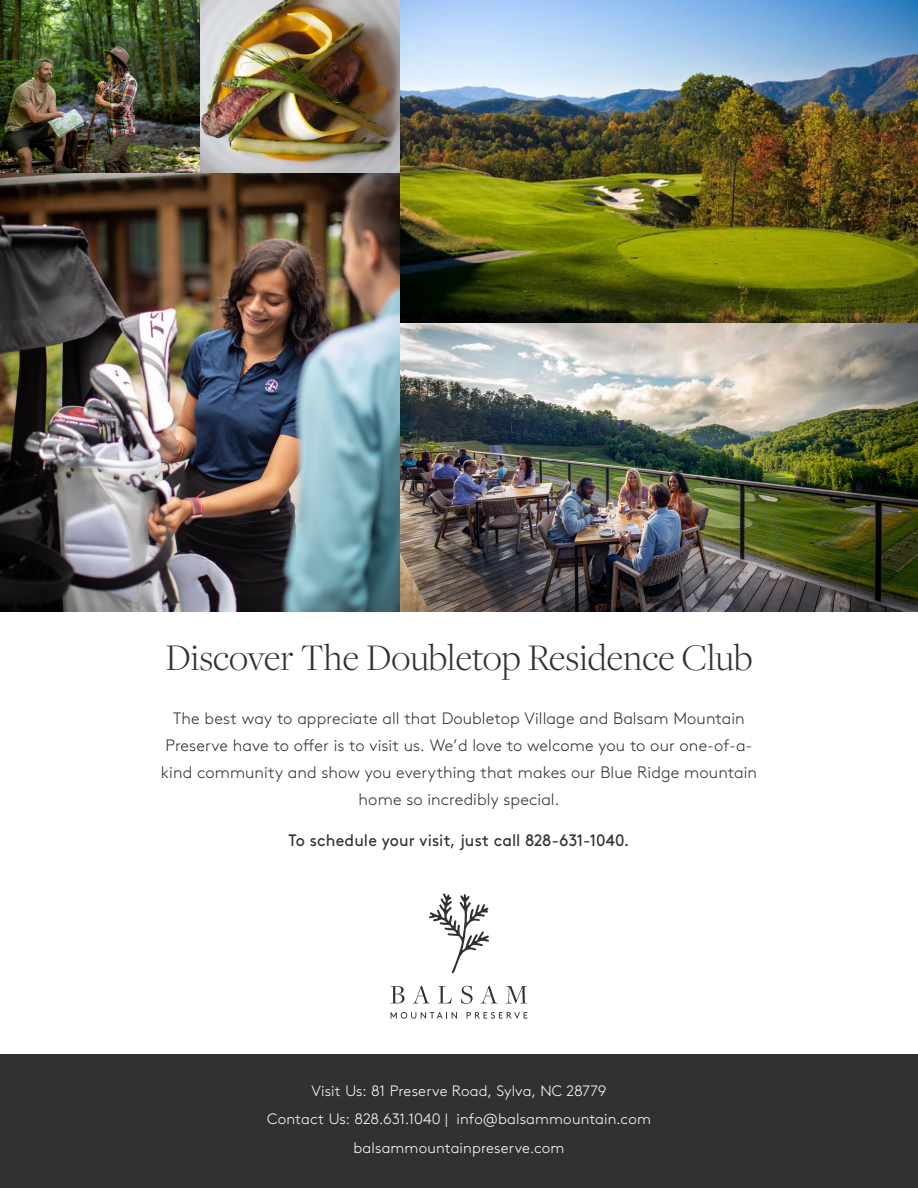
<style>
.page{position:relative;width:918px;height:1188px;background:#fff}
.page>*{position:absolute;margin:0;border:0;box-sizing:border-box;transform-origin:0 0}
.t1{font:300 39px "Freight Disp Pro";color:#313131}
.t2{font:300 16.5px/27px "Brown";letter-spacing:.005em;color:#313131;text-align:center}
.t3{font:16.5px "Brown";letter-spacing:.005em;color:#313131}
.t4{font:300 15px "Brown";letter-spacing:.005em;color:#fff}
</style>
<div class="page">
<div style="left:0;top:1054px;width:918px;height:134px;background:#313131"></div>
<svg style="left:429px;top:893px;width:60px;height:81px"></svg>
<svg style="left:391px;top:986px;width:14px;height:17px"></svg>
<svg style="left:413px;top:986px;width:16px;height:17px"></svg>
<svg style="left:438px;top:986px;width:14px;height:17px"></svg>
<svg style="left:461px;top:986px;width:12px;height:18px"></svg>
<svg style="left:481px;top:986px;width:16px;height:17px"></svg>
<svg style="left:506px;top:986px;width:21px;height:17px"></svg>
<svg style="left:391px;top:1012px;width:66px;height:7px"></svg>
<svg style="left:467px;top:1012px;width:60px;height:7px"></svg>
<img style="left:0;top:173px;width:400px;height:439px">
<img style="left:400px;top:0;width:518px;height:612px">
<img style="left:0;top:0;width:201px;height:173px">
<img style="left:201px;top:0;width:199px;height:173px">
<p class="t1" style="left:166px;top:633px;width:588px">Discover The Doubletop Residence Club</p>
<p class="t2" style="left:161px;top:704px;width:598px">The best way to appreciate all that Doubletop Village and Balsam Mountain Preserve have to offer is to visit us. We’d love to welcome you to our one-of-a&shy;kind community and show you everything that makes our Blue Ridge mountain home so incredibly special.</p>
<p class="t3" style="left:289px;top:827px;width:342px">To schedule your visit, just call 828-631-1040.</p>
<p class="t4" style="left:311px;top:1080px;width:297px">Visit Us: 81 Preserve Road, Sylva, NC 28779</p>
<p class="t4" style="left:267px;top:1108px;width:385px">Contact Us: 828.631.1040 | info@balsammountain.com</p>
<p class="t4" style="left:354px;top:1137px;width:212px">balsammountainpreserve.com</p>
</div>
